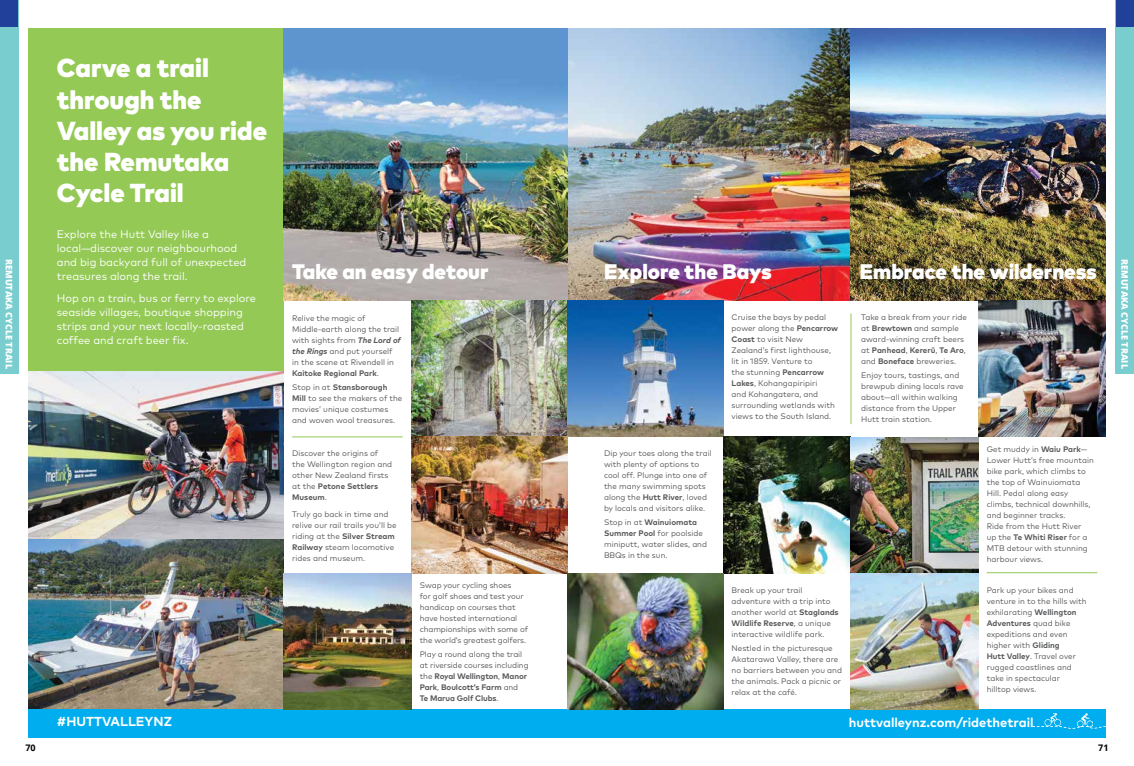
<style>
.page{position:relative;width:1134px;height:766px;background:#fff}
.page>*{position:absolute;margin:0;border:0;box-sizing:border-box;transform-origin:0 0}
.t1{font:900 26px/31.2px "Mark Pro";color:#fff}
.t2{font:900 21px "Mark Pro";color:#fff}
.t3{font:700 13px "Mark Pro";color:#fff}
.t4{font:11px/14px "Mark Pro";color:#fff}
.t5{font:800 9px "Open Sans";color:#fff}
.t6{font:700 9px "Open Sans";color:#000}
.t7{font:8px/11px "Mark Pro";color:#58595b}
.s1{font-weight:700}
.s2{font-weight:700;font-style:italic}
</style>
<div class="page">
<div style="left:0;top:0;width:18px;height:374px;background:#79cdcf"></div>
<div style="left:1116px;top:0;width:18px;height:374px;background:#79cdcf"></div>
<div style="left:0;top:0;width:18px;height:27px;background:#21409a"></div>
<div style="left:1116px;top:0;width:18px;height:27px;background:#21409a"></div>
<img style="left:284px;top:28px;width:822px;height:272px">
<div style="left:29px;top:28px;width:255px;height:343px;background:#93c954"></div>
<img style="left:29px;top:371px;width:255px;height:168px">
<img style="left:29px;top:539px;width:255px;height:170px">
<div style="left:29px;top:709px;width:1077px;height:28px;background:#00aeef"></div>
<img style="left:978px;top:300px;width:128px;height:137px">
<img style="left:411px;top:300px;width:312px;height:137px">
<img style="left:723px;top:437px;width:255px;height:136px">
<img style="left:411px;top:437px;width:156px;height:136px">
<img style="left:851px;top:573px;width:127px;height:136px">
<img style="left:567px;top:573px;width:156px;height:136px">
<img style="left:284px;top:573px;width:127px;height:136px">
<hr style="left:292px;top:436px;width:111px;height:1px;background:#93c953">
<hr style="left:851px;top:313px;width:1px;height:111px;background:#93c953">
<hr style="left:987px;top:572px;width:110px;height:1px;background:#93c953">
<img style="left:1044px;top:713px;width:17px;height:12px">
<svg style="left:1032px;top:725px;width:74px;height:3px"></svg>
<img style="left:1077px;top:713px;width:15px;height:14px">
<h1 class="t1" style="left:57px;top:50px;width:212px">Carve a trail through the<br>Valley as you ride the Remutaka<br>Cycle Trail</h1>
<h3 class="t4" style="left:57px;top:226px;width:191px">Explore the Hutt Valley like a local—discover our neighbourhood and big backyard full of unexpected treasures along the trail.</h3>
<h3 class="t4" style="left:57px;top:290px;width:201px">Hop on a train, bus or ferry to explore seaside villages, boutique shopping strips and your next locally-roasted coffee and craft beer fix.</h3>
<p class="t5" style="left:16px;top:259px;width:111px;rotate:90deg">REMUTAKA CYCLE TRAIL</p>
<p class="t5" style="left:1131px;top:259px;width:111px;rotate:90deg">REMUTAKA CYCLE TRAIL</p>
<h2 class="t2" style="left:292px;top:255px;width:198px">Take an easy detour</h2>
<h2 class="t2" style="left:604px;top:255px;width:169px">Explore the Bays</h2>
<h2 class="t2" style="left:860px;top:255px;width:239px">Embrace the wilderness</h2>
<p class="t7" style="left:861px;top:311px;width:107px">Take a break from your ride at <span class="s1">Brewtown</span> and sample award-winning craft beers at <span class="s1">Panhead</span>, <span class="s1">Kererū</span>, <span class="s1">Te Aro</span>, and <span class="s1">Boneface</span> breweries.</p>
<p class="t7" style="left:861px;top:369px;width:104px">Enjoy tours, tastings, and brewpub dining locals rave about—all within walking distance from the Upper<br>Hutt train station.</p>
<p class="t7" style="left:732px;top:311px;width:108px">Cruise the bays by pedal power along the <span class="s1">Pencarrow<br>Coast</span> to visit New<br>Zealand’s first lighthouse, lit in 1859. Venture to<br>the stunning <span class="s1">Pencarrow<br>Lakes</span>, Kohangapiripiri<br>and Kohangatera, and surrounding wetlands with views to the South Island.</p>
<p class="t7" style="left:292px;top:312px;width:110px">Relive the magic of<br>Middle-earth along the trail with sights from <span class="s2">The Lord of the Rings</span> and put yourself in the scene at Rivendell in<br><span class="s1">Kaitoke Regional Park</span>.</p>
<p class="t7" style="left:292px;top:380px;width:112px">Stop in at <span class="s1">Stansborough<br>Mill</span> to see the makers of the movies’ unique costumes and woven wool treasures.</p>
<h3 class="t3" style="left:57px;top:711px;width:117px">#HUTTVALLEYNZ</h3>
<p class="t7" style="left:292px;top:447px;width:102px">Discover the origins of the Wellington region and other New Zealand firsts at the <span class="s1">Petone Settlers<br>Museum</span>.</p>
<p class="t7" style="left:292px;top:507px;width:106px">Truly go back in time and relive our rail trails you’ll be riding at the <span class="s1">Silver Stream<br>Railway</span> steam locomotive rides and museum.</p>
<p class="t7" style="left:420px;top:578px;width:110px">Swap your cycling shoes<br>for golf shoes and test your handicap on courses that have hosted international championships with some of the world’s greatest golfers.</p>
<p class="t7" style="left:420px;top:647px;width:110px">Play a round along the trail at riverside courses including the <span class="s1">Royal Wellington</span>, <span class="s1">Manor<br>Park</span>, <span class="s1">Boulcott’s Farm</span> and<br><span class="s1">Te Marua Golf Clubs</span>.</p>
<p class="t7" style="left:604px;top:447px;width:109px">Dip your toes along the trail with plenty of options to cool off. Plunge into one of the many swimming spots along the <span class="s1">Hutt River</span>, loved by locals and visitors alike.</p>
<p class="t7" style="left:604px;top:515px;width:105px">Stop in at <span class="s1">Wainuiomata<br>Summer Pool</span> for poolside miniputt, water slides, and<br>BBQs in the sun.</p>
<p class="t7" style="left:987px;top:443px;width:109px">Get muddy in <span class="s1">Waiu Park</span>—<br>Lower Hutt’s free mountain bike park, which climbs to the top of Wainuiomata<br>Hill. Pedal along easy climbs, technical downhills, and beginner tracks.<br>Ride from the Hutt River<br>up the <span class="s1">Te Whiti Riser</span> for a<br>MTB detour with stunning harbour views.</p>
<p class="t7" style="left:732px;top:584px;width:109px">Break up your trail adventure with a trip into another world at <span class="s1">Staglands<br>Wildlife Reserve</span>, a unique interactive wildlife park.</p>
<p class="t7" style="left:732px;top:642px;width:112px">Nestled in the picturesque<br>Akatarawa Valley, there are no barriers between you and the animals. Pack a picnic or relax at the café.</p>
<p class="t7" style="left:987px;top:584px;width:101px">Park up your bikes and venture in to the hills with exhilarating <span class="s1">Wellington<br>Adventures</span> quad bike expeditions and even higher with <span class="s1">Gliding<br>Hutt Valley</span>. Travel over rugged coastlines and take in spectacular<br>hilltop views.</p>
<h3 class="t3" style="left:849px;top:712px;width:186px">huttvalleynz.com/ridethetrail</h3>
<p class="t6" style="left:26px;top:741px;width:12px">70</p>
<p class="t6" style="left:1098px;top:741px;width:12px">71</p>
</div>
